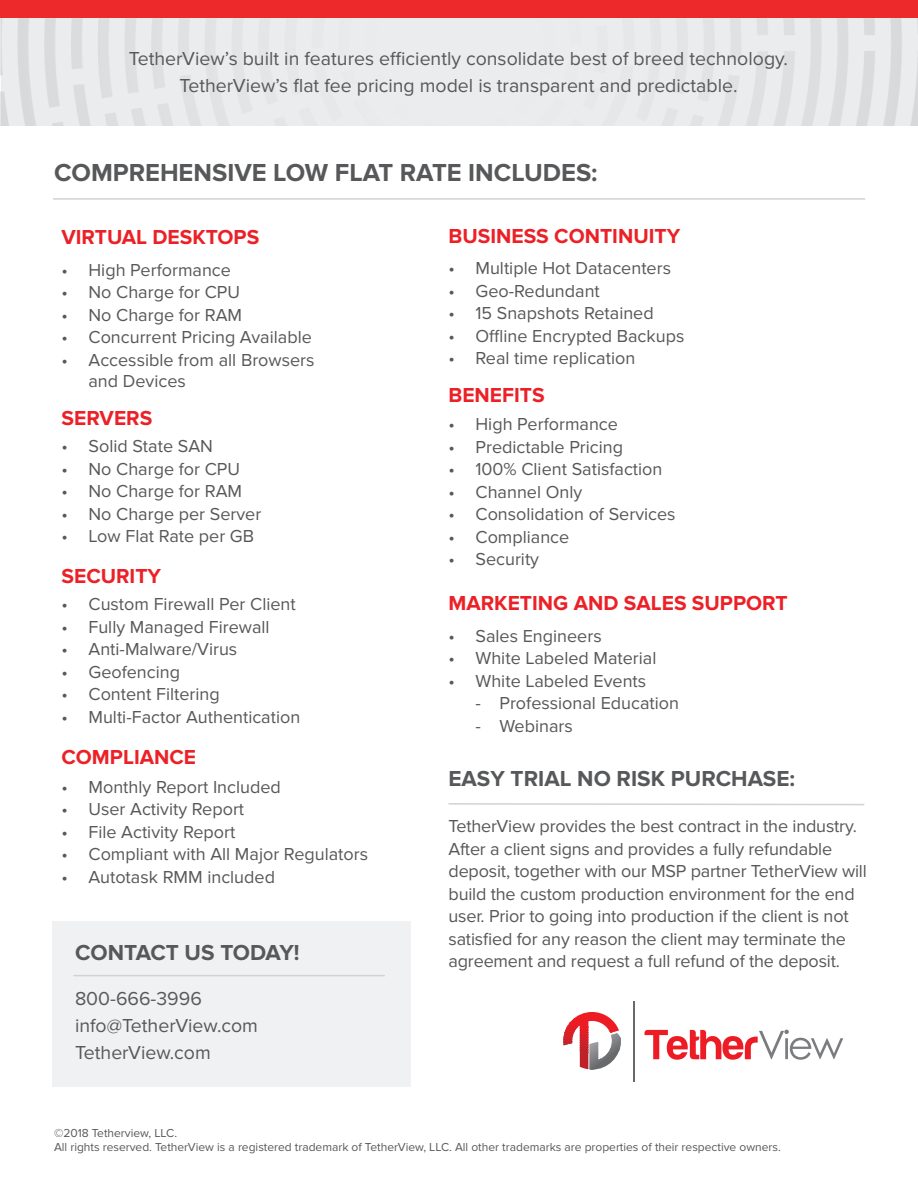
<style>
.page{position:relative;width:918px;height:1188px;background:#fff}
.page>*{position:absolute;margin:0;border:0;box-sizing:border-box;transform-origin:0 0}
.t1{font:700 25.5px "Proxima Nova";color:#57585a}
.t2{font:700 22.5px "Proxima Nova";color:#57585a}
.t3{font:700 21px "Proxima Nova";color:#ec2127}
.t4{font:19.5px "Proxima Nova";color:#57585a}
.t5{font:18px/22.5px "Proxima Nova";color:#57585a}
.t6{font:12px/14.4px "Proxima Nova";color:#57585a}
</style>
<div class="page">
<div style="left:52px;top:922px;width:359px;height:165px;background:#f0f1f2"></div>
<img style="left:0;top:18px;width:918px;height:108px">
<div style="left:0;top:0;width:918px;height:18px;background:#ee292c"></div>
<hr style="left:53px;top:198px;width:812px;height:2px;background:#d1d2d4">
<svg style="left:448px;top:803px;width:417px;height:3px"></svg>
<svg style="left:644px;top:1030px;width:199px;height:30px"></svg>
<svg style="left:563px;top:1012px;width:58px;height:58px"></svg>
<svg style="left:634px;top:1001px;width:1px;height:81px"></svg>
<hr style="left:74px;top:975px;width:311px;height:1px;background:#d1d2d4">
<p class="t4" style="left:129px;top:48px;width:661px">TetherView’s built in features efficiently consolidate best of breed technology.</p>
<p class="t4" style="left:180px;top:75px;width:559px">TetherView’s flat fee pricing model is transparent and predictable.</p>
<p class="t1" style="left:54px;top:158px;width:545px">COMPREHENSIVE LOW FLAT RATE INCLUDES:</p>
<p class="t3" style="left:62px;top:225px;width:199px">VIRTUAL DESKTOPS</p>
<p class="t5" style="left:62px;top:259px;width:171px">• High Performance</p>
<p class="t5" style="left:62px;top:281px;width:180px">• No Charge for CPU</p>
<p class="t5" style="left:62px;top:304px;width:182px">• No Charge for RAM</p>
<p class="t5" style="left:62px;top:326px;width:252px">• Concurrent Pricing Available</p>
<p class="t5" style="left:88px;top:349px;width:228px;line-height:21px;text-indent:-27px">• Accessible from all Browsers and Devices</p>
<p class="t3" style="left:62px;top:406px;width:92px">SERVERS</p>
<p class="t5" style="left:62px;top:435px;width:153px">• Solid State SAN</p>
<p class="t5" style="left:62px;top:458px;width:180px">• No Charge for CPU</p>
<p class="t5" style="left:62px;top:480px;width:182px">• No Charge for RAM</p>
<p class="t5" style="left:62px;top:503px;width:201px">• No Charge per Server</p>
<p class="t5" style="left:62px;top:525px;width:194px">• Low Flat Rate per GB</p>
<p class="t3" style="left:62px;top:564px;width:101px">SECURITY</p>
<p class="t5" style="left:62px;top:594px;width:236px">• Custom Firewall Per Client</p>
<p class="t5" style="left:62px;top:616px;width:210px">• Fully Managed Firewall</p>
<p class="t5" style="left:62px;top:639px;width:177px">• Anti-Malware/Virus</p>
<p class="t5" style="left:62px;top:661px;width:120px">• Geofencing</p>
<p class="t5" style="left:62px;top:684px;width:160px">• Content Filtering</p>
<p class="t5" style="left:62px;top:706px;width:240px">• Multi-Factor Authentication</p>
<p class="t3" style="left:62px;top:745px;width:136px">COMPLIANCE</p>
<p class="t5" style="left:62px;top:776px;width:221px">• Monthly Report Included</p>
<p class="t5" style="left:62px;top:798px;width:184px">• User Activity Report</p>
<p class="t5" style="left:62px;top:821px;width:175px">• File Activity Report</p>
<p class="t5" style="left:62px;top:843px;width:308px">• Compliant with All Major Regulators</p>
<p class="t5" style="left:62px;top:866px;width:215px">• Autotask RMM included</p>
<p class="t2" style="left:75px;top:940px;width:226px">CONTACT US TODAY!</p>
<p class="t4" style="left:75px;top:988px;width:128px">800-666-3996</p>
<p class="t4" style="left:75px;top:1015px;width:184px">info@TetherView.com</p>
<p class="t4" style="left:75px;top:1042px;width:137px">TetherView.com</p>
<p class="t3" style="left:448px;top:224px;width:233px">BUSINESS CONTINUITY</p>
<p class="t5" style="left:448px;top:257px;width:224px">• Multiple Hot Datacenters</p>
<p class="t5" style="left:448px;top:280px;width:153px">• Geo-Redundant</p>
<p class="t5" style="left:448px;top:302px;width:207px">• 15 Snapshots Retained</p>
<p class="t5" style="left:448px;top:325px;width:237px">• Offline Encrypted Backups</p>
<p class="t5" style="left:448px;top:347px;width:188px">• Real time replication</p>
<p class="t3" style="left:448px;top:383px;width:98px">BENEFITS</p>
<p class="t5" style="left:448px;top:413px;width:171px">• High Performance</p>
<p class="t5" style="left:448px;top:436px;width:176px">• Predictable Pricing</p>
<p class="t5" style="left:448px;top:458px;width:215px">• 100% Client Satisfaction</p>
<p class="t5" style="left:448px;top:481px;width:135px">• Channel Only</p>
<p class="t5" style="left:448px;top:503px;width:229px">• Consolidation of Services</p>
<p class="t5" style="left:448px;top:526px;width:122px">• Compliance</p>
<p class="t5" style="left:448px;top:548px;width:92px">• Security</p>
<p class="t3" style="left:448px;top:591px;width:341px">MARKETING AND SALES SUPPORT</p>
<p class="t5" style="left:448px;top:625px;width:155px">• Sales Engineers</p>
<p class="t5" style="left:448px;top:647px;width:210px">• White Labeled Material</p>
<p class="t5" style="left:448px;top:670px;width:199px">• White Labeled Events</p>
<p class="t5" style="left:476px;top:692px;width:205px">- Professional Education</p>
<p class="t5" style="left:476px;top:715px;width:99px">- Webinars</p>
<p class="t2" style="left:448px;top:765px;width:348px">EASY TRIAL NO RISK PURCHASE:</p>
<p class="t5" style="left:448px;top:815px;width:420px">TetherView provides the best contract in the industry.<br>After a client signs and provides a fully refundable deposit, together with our MSP partner TetherView will build the custom production environment for the end user. Prior to going into production if the client is not satisfied for any reason the client may terminate the agreement and request a full refund of the deposit.</p>
<p class="t6" style="left:54px;top:1126px;width:728px">©2018 Tetherview, LLC.<br>All rights reserved. TetherView is a registered trademark of TetherView, LLC. All other trademarks are properties of their respective owners.</p>
</div>
